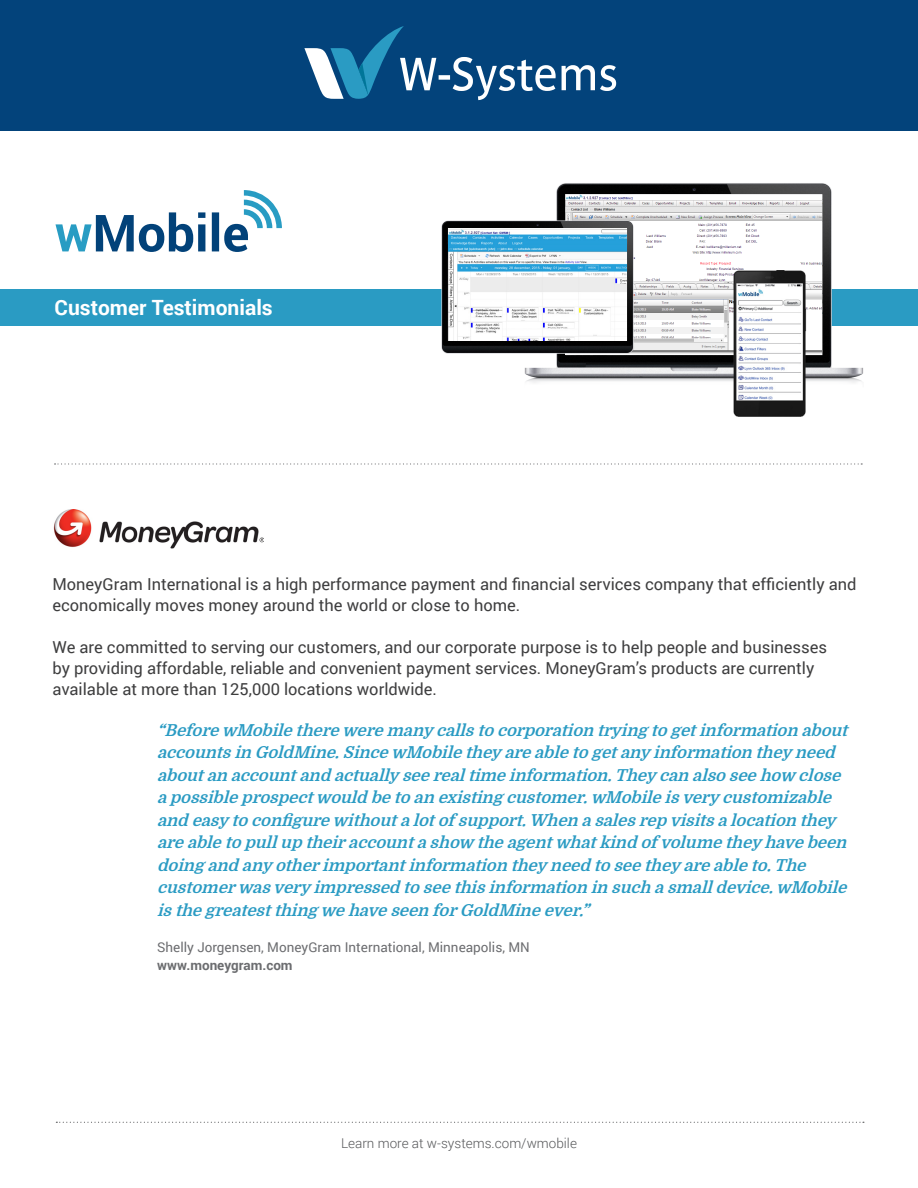
<style>
.page{position:relative;width:918px;height:1188px;background:#fff}
.page>*{position:absolute;margin:0;border:0;box-sizing:border-box;transform-origin:0 0}
.Subheader{font:700 21px "Roboto";color:#fff}
.Body{font:italic 700 16.5px/22.5px "Domine";letter-spacing:-.005em;color:#2a9bc3}
.Body-2{font:16.5px/21px "Roboto";color:#3e3e3f}
.Body-3{font:13.5px "Roboto";color:#6c6d70}
.t1{font:300 13.5px "Roboto";color:#57585a}
.Body-4{font:700 13.5px "Roboto";color:#6c6d70}
</style>
<div class="page">
<svg style="left:56px;top:1122px;width:808px;height:1px"></svg>
<div style="left:0;top:289px;width:918px;height:37px;background:#2a9bc3"></div>
<div style="left:0;top:0;width:918px;height:131px;background:#03437b"></div>
<svg style="left:304px;top:26px;width:312px;height:74px"></svg>
<svg style="left:55px;top:463px;width:807px;height:2px"></svg>
<img style="left:53px;top:510px;width:210px;height:39px">
<img style="left:526px;top:183px;width:338px;height:200px">
<img style="left:692px;top:195px;width:130px;height:160px">
<img style="left:441px;top:195px;width:251px;height:185px">
<img style="left:731px;top:271px;width:76px;height:146px">
<img style="left:448px;top:228px;width:179px;height:112px">
<svg style="left:56px;top:190px;width:226px;height:62px"></svg>
<p class="Subheader" style="left:55px;top:293px;width:220px">Customer Testimonials</p>
<p class="Body-2" style="left:52px;top:573px;width:806px">MoneyGram International is a high performance payment and financial services company that efficiently and economically moves money around the world or close to home.</p>
<p class="Body-2" style="left:52px;top:636px;width:776px">We are committed to serving our customers, and our corporate purpose is to help people and businesses by providing affordable, reliable and convenient payment services. MoneyGram’s products are currently available at more than 125,000 locations worldwide.</p>
<p class="Body" style="left:157px;top:719px;width:697px">“BeforewMobilethereweremanycallsto corporation trying to getinformation about accountsin GoldMine.SincewMobiletheyareableto getanyinformation theyneed aboutan accountand actuallyseerealtimeinformation.Theycan also seehow close apossibleprospectwould beto an existing customer.wMobileisverycustomizable and easyto configurewithoutalotof support.When asalesrep visitsalocation they areableto pullup theiraccountashow theagentwhatkind of volumetheyhavebeen doing and anyotherimportantinformation theyneed to seetheyareableto.The customerwasveryimpressed to seethisinformation in such asmalldevice.wMobile isthegreatestthing wehaveseen forGoldMineever.”</p>
<p class="Body-3" style="left:157px;top:938px;width:374px">Shelly Jorgensen, MoneyGram International, Minneapolis, MN</p>
<p class="Body-4" style="left:157px;top:955px;width:137px">www.moneygram.com</p>
<p class="t1" style="left:341px;top:1134px;width:237px">Learn more at w-systems.com/wmobile</p>
</div>
